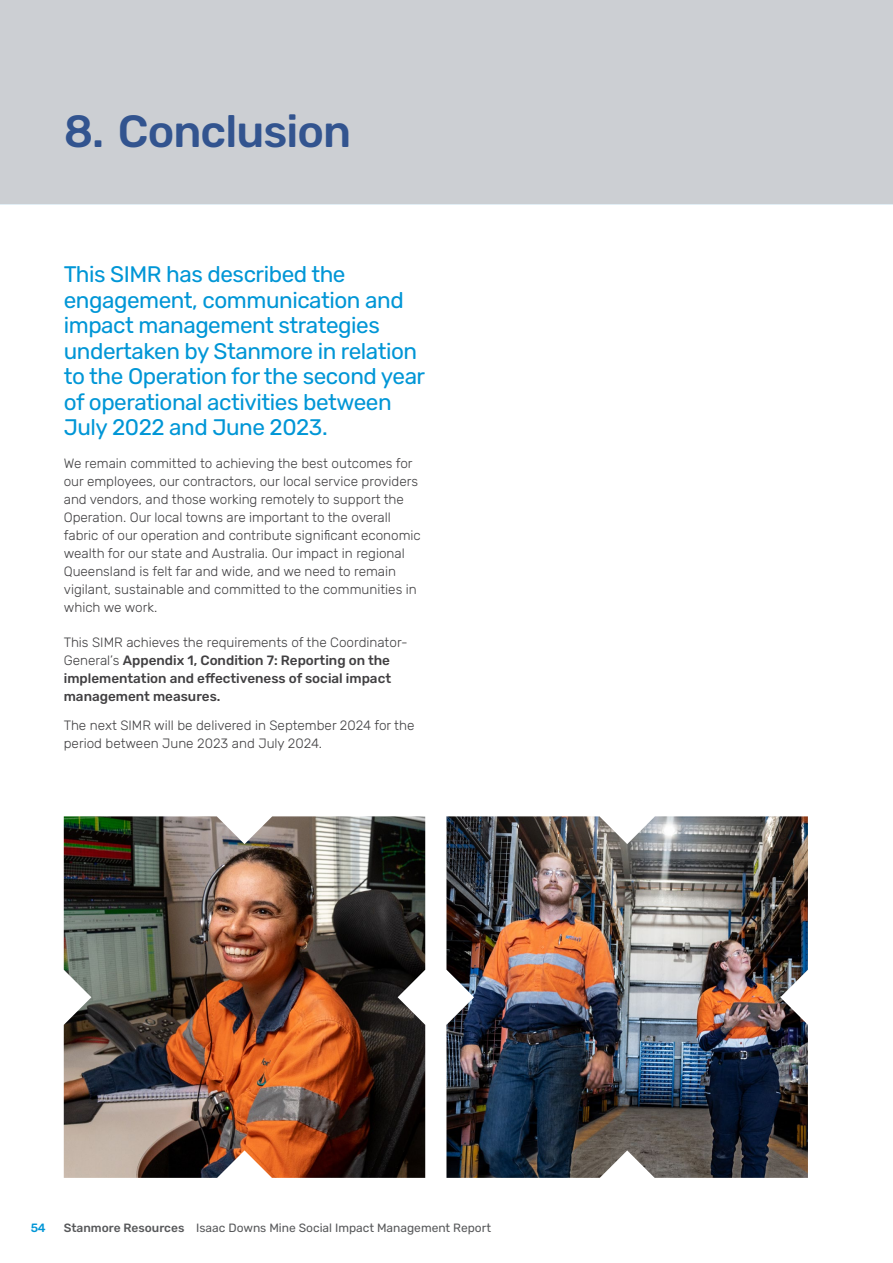
<style>
.page{position:relative;width:893px;height:1263px;background:#fff}
.page>*{position:absolute;margin:0;border:0;box-sizing:border-box;transform-origin:0 0}
.t1{font:500 45px "Rubik";letter-spacing:-.02em;color:#32548f}
.t2{font:22.5px/25.5px "Rubik";letter-spacing:-.02em;color:#0096d6}
.t3{font:300 13.5px/18px "Rubik";color:#414042}
.t4{font:500 13.5px/18px "Rubik";color:#414042}
.t5{font:12px "Rubik";color:#58595b}
.t6{font:500 12px "Rubik";color:#0096d6}
.s1{font-weight:300}
.s2{font-weight:500}
</style>
<div class="page">
<div style="left:0;top:0;width:893px;height:204px;background:#cccfd3"></div>
<img style="left:64px;top:816px;width:361px;height:362px">
<img style="left:446px;top:816px;width:362px;height:362px">
<h1 class="t1" style="left:64px;top:105px;width:289px">8. Conclusion</h1>
<h2 class="t2" style="left:64px;top:262px;width:363px">This SIMR has described the engagement, communication and impact management strategies undertaken by Stanmore in relation to the Operation for the second year of operational activities between<br>July 2022 and June 2023.</h2>
<p class="t3" style="left:64px;top:455px;width:359px">We remain committed to achieving the best outcomes for our employees, our contractors, our local service providers and vendors, and those working remotely to support the Operation. Our local towns are important to the overall fabric of our operation and contribute significant economic wealth for our state and Australia. Our impact in regional Queensland is felt far and wide, and we need to remain vigilant, sustainable and committed to the communities in which we work.</p>
<p class="t4" style="left:64px;top:634px;width:345px"><span class="s1">This SIMR achieves the requirements of the Coordinator-General’s</span> Appendix 1, Condition 7: Reporting on the implementation and effectiveness of social impact management measures.</p>
<p class="t3" style="left:64px;top:716px;width:352px">The next SIMR will be delivered in September 2024 for the period between June 2023 and July 2024.</p>
<p class="t6" style="left:31px;top:1220px;width:17px">54</p>
<p class="t5" style="left:64px;top:1221px;width:429px"><span class="s2">Stanmore Resources</span> Isaac Downs Mine Social Impact Management Report</p>
</div>
